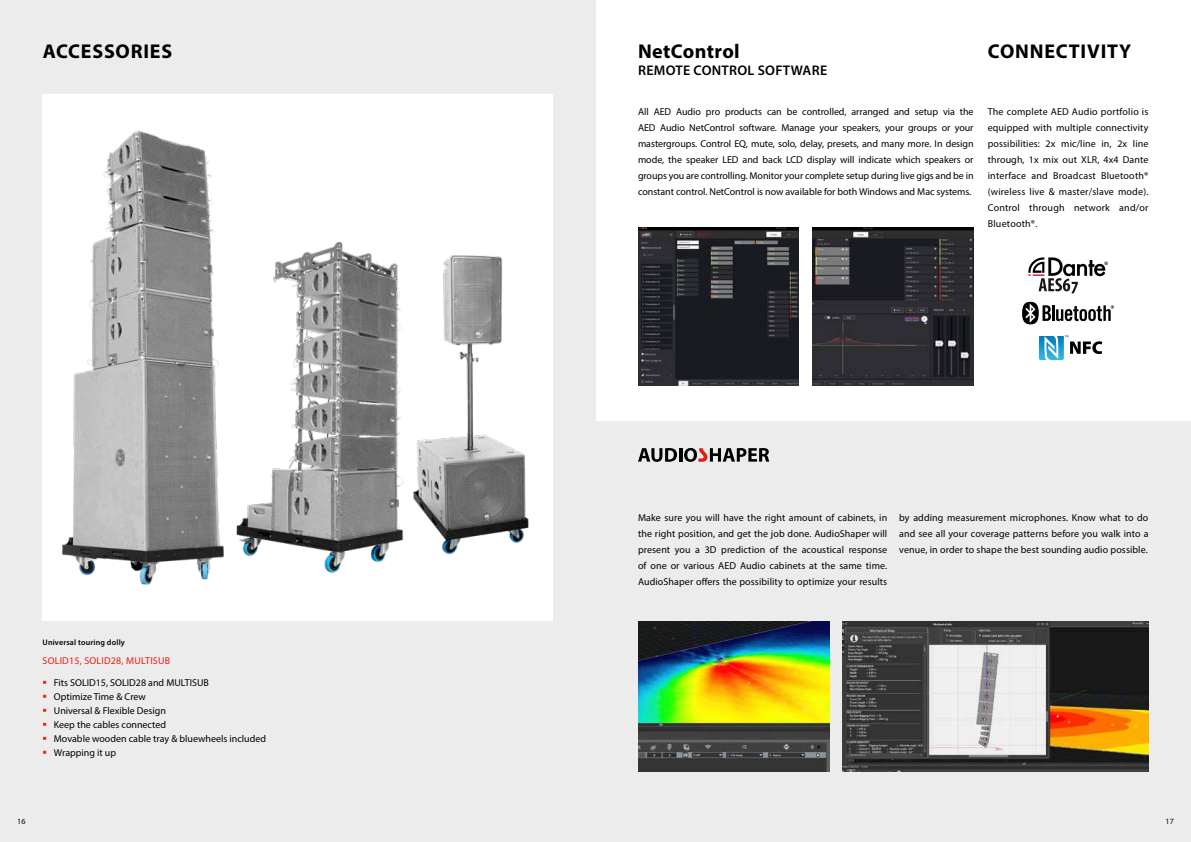
<style>
.page{position:relative;width:1191px;height:842px;background:#fff}
.page>*{position:absolute;margin:0;border:0;box-sizing:border-box;transform-origin:0 0}
.t1{font:700 20px "Myriad Pro";letter-spacing:.04em;color:#000}
.t2{font:700 20px "Myriad Pro";letter-spacing:.02em;color:#000}
.t3{font:600 14px "Myriad Pro";letter-spacing:.02em;color:#000}
.t4{font:10px/16px "Myriad Pro";color:#000;text-align:justify}
.t5{font:10px "Myriad Pro";letter-spacing:.02em;color:#e41e15}
.t6{font:600 8px "Myriad Pro";letter-spacing:.02em;color:#000}
.t7{font:8px "Myriad Pro";color:#000}
</style>
<div class="page">
<div style="left:595px;top:421px;width:596px;height:421px;background:#ececec"></div>
<div style="left:0;top:0;width:595px;height:842px;background:#ececec"></div>
<img style="left:813px;top:227px;width:160px;height:159px">
<img style="left:638px;top:227px;width:160px;height:159px">
<svg style="left:1022px;top:302px;width:92px;height:22px"></svg>
<svg style="left:1039px;top:335px;width:63px;height:25px"></svg>
<svg style="left:1028px;top:257px;width:79px;height:36px"></svg>
<svg style="left:638px;top:448px;width:39px;height:14px"></svg>
<hr style="left:679px;top:448px;width:3px;height:14px;background:#000">
<svg style="left:684px;top:448px;width:85px;height:14px"></svg>
<img style="left:638px;top:621px;width:191px;height:150px">
<img style="left:842px;top:621px;width:306px;height:150px">
<div style="left:43px;top:95px;width:510px;height:526px;background:#fff"></div>
<img style="left:314px;top:241px;width:72px;height:332px">
<img style="left:62px;top:130px;width:252px;height:455px">
<img style="left:386px;top:255px;width:143px;height:300px">
<h1 class="t1" style="left:43px;top:38px;width:131px">ACCESSORIES</h1>
<p class="t6" style="left:43px;top:637px;width:84px">Universal touring dolly</p>
<p class="t4" style="left:54px;top:675px;width:214px;line-height:14px;text-align:left">Fits SOLID15, SOLID28 and MULTISUB<br>Optimize Time &amp; Crew<br>Universal &amp; Flexible Design<br>Keep the cables connected<br>Movable wooden cable tray &amp; bluewheels included<br>Wrapping it up</p>
<p class="t5" style="left:43px;top:654px;width:129px">SOLID15, SOLID28, MULTISUB</p>
<h1 class="t2" style="left:638px;top:38px;width:103px">NetControl</h1>
<h1 class="t1" style="left:988px;top:38px;width:145px">CONNECTIVITY</h1>
<h2 class="t3" style="left:638px;top:61px;width:191px">REMOTE CONTROL SOFTWARE</h2>
<p class="t4" style="left:638px;top:104px;width:337px">All AED Audio pro products can be controlled, arranged and setup via the AED Audio NetControl software. Manage your speakers, your groups or your mastergroups. Control EQ, mute, solo, delay, presets, and many more. In design mode, the speaker LED and back LCD display will indicate which speakers or groups you are controlling. Monitor your complete setup during live gigs and be in constant control. NetControl is now available for both Windows and Mac systems.</p>
<p class="t4" style="left:987px;top:104px;width:162px">The complete AED Audio portfolio is equipped with multiple connectivity possibilities: 2x mic/line in, 2x line through, 1x mix out XLR, 4x4 Dante interface and Broadcast Bluetooth® (wireless live &amp; master/slave mode).<br>Control through network and/or Bluetooth®.</p>
<p class="t4" style="left:638px;top:509px;width:251px">Make sure you will have the right amount of cabinets, in the right position, and get the job done. AudioShaper will present you a 3D prediction of the acoustical response of one or various AED Audio cabinets at the same time.<br>AudioShaper offers the possibility to optimize your results</p>
<p class="t4" style="left:899px;top:509px;width:251px">by adding measurement microphones. Know what to do and see all your coverage patterns before you walk into a venue, in order to shape the best sounding audio possible.</p>
<p class="t7" style="left:17px;top:816px;width:10px">16</p>
<p class="t7" style="left:1165px;top:816px;width:10px">17</p>
</div>
